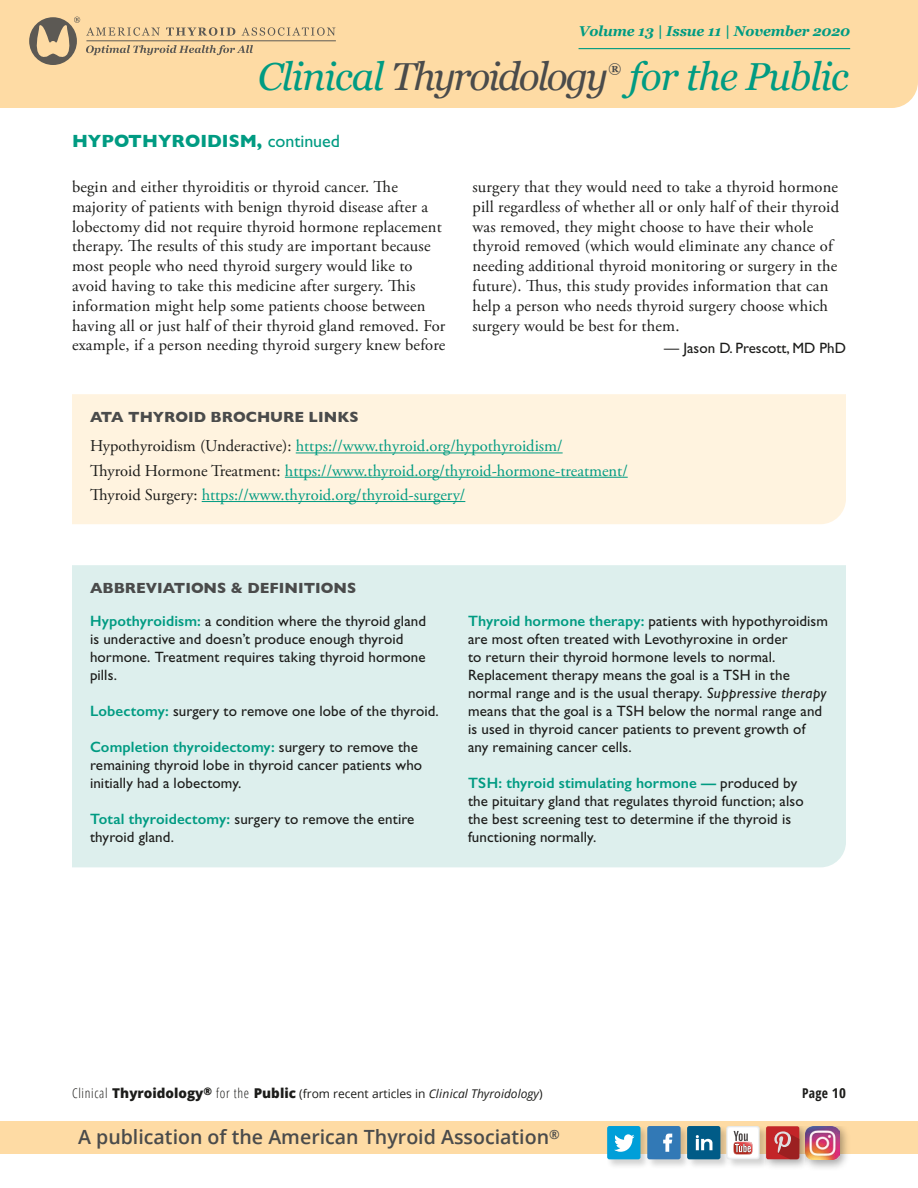
<style>
.page{position:relative;width:918px;height:1188px;background:#fff}
.page>*{position:absolute;margin:0;border:0;box-sizing:border-box;transform-origin:0 0}
.t1{font:italic 39px "Georgia";letter-spacing:-.05em;color:#4a4b4b}
.t2{font:italic 39px "Georgia";letter-spacing:-.025em;color:#009b82}
.t3{font:600 19.65px "Open Sans";color:#4a4b4b}
.t4{font:700 18px "Gill Sans";color:#009b82}
.body_serif{font:16.5px/19.8px "Adobe Garamond Pro";letter-spacing:.01em;color:#1c1c1a}
.body_links{font:16.5px "Adobe Garamond Pro";color:#009b82}
.abbreviations_body{font:15px/18px "Gill Sans Std";letter-spacing:.01em;color:#1c1c1a}
.abbreviations_head{font:700 15px "Gill Sans";color:#4a4b4b}
.question_links{font:700 15px "Gill Sans";color:#4a4b4b}
.body_editor_name{font:15px "Gill Sans Std";color:#1c1c1a}
.t5{font:italic 700 14.25px "Georgia";letter-spacing:-.01em;color:#009b82}
.t6{font:700 13.65px "Georgia";color:#4a4b4b}
.t7{font:700 condensed 13.5px "Open Sans";color:#1c1c1a}
.t8{font:12px "Open Sans";color:#1c1c1a}
.s1{color:#009b82}
.s2{font-family:"Gill Sans Std";font-weight:400}
.s3{color:#1c1c1a}
.s4{font-family:"Gill Sans";font-weight:600;color:#009b82}
.s5{font-family:"Gill Sans";font-style:italic}
.s6{font-weight:300;font-stretch:condensed;font-size:13.5px}
.s7{font-weight:800;font-size:13.5px}
.s8{font-style:italic}
.s9{font-style:inherit}
</style>
<div class="page">
<div style="left:0;top:0;width:918px;height:108px;background:#fedba4"></div>
<hr style="left:579px;top:48px;width:271px;height:1px;background:#009b82">
<hr style="left:86px;top:41px;width:250px;height:1px;background:#4a4b4b">
<svg style="left:86px;top:27px;width:74px;height:9px"></svg>
<svg style="left:166px;top:27px;width:69px;height:9px"></svg>
<svg style="left:242px;top:27px;width:93px;height:9px"></svg>
<svg style="left:29px;top:17px;width:51px;height:48px;background:#b4a07f"></svg>
<svg style="left:86px;top:45px;width:167px;height:10px;background:#ceb58c"></svg>
<div style="left:0;top:1121px;width:918px;height:33px;background:#fedba4"></div>
<div style="left:606px;top:1125px;width:164px;height:45px;background:#1c1c1a;opacity:.2"></div>
<div style="left:687px;top:1126px;width:33px;height:33px;background:#005b87;border-radius:2px"></div>
<svg style="left:696px;top:1135px;width:16px;height:15px"></svg>
<div style="left:607px;top:1126px;width:33px;height:33px;background:#009fd9;border-radius:2px"></div>
<svg style="left:614px;top:1134px;width:21px;height:18px"></svg>
<div style="left:647px;top:1126px;width:34px;height:33px;background:#3279b6;border-radius:2px"></div>
<svg style="left:663px;top:1134px;width:10px;height:18px"></svg>
<svg style="left:726px;top:1126px;width:34px;height:33px"></svg>
<svg style="left:727px;top:1127px;width:32px;height:32px"></svg>
<img style="left:809px;top:1126px;width:38px;height:42px">
<img style="left:809px;top:1126px;width:31px;height:34px">
<img style="left:766px;top:1126px;width:43px;height:44px">
<div style="left:766px;top:1126px;width:33px;height:33px;background:#c32528;border-radius:2px"></div>
<svg style="left:774px;top:1131px;width:25px;height:28px"></svg>
<div style="left:72px;top:565px;width:774px;height:302px;background:#ddefed"></div>
<div style="left:72px;top:394px;width:774px;height:130px;background:#fff3df"></div>
<hr style="left:296px;top:453px;width:267px;height:1px;background:#009b82">
<hr style="left:285px;top:477px;width:343px;height:1px;background:#009b82">
<hr style="left:202px;top:501px;width:263px;height:1px;background:#009b82">
<p class="t5" style="left:579px;top:21px;width:273px">Volume 13 | Issue 11 | November 2020</p>
<h1 class="t1" style="left:258px;top:48px;width:352px"><span class="s1">Clinical</span> Thyroidology</h1>
<p class="t6" style="left:609px;top:58px;width:14px">®</p>
<h1 class="t2" style="left:629px;top:48px;width:221px">for the Public</h1>
<p class="t4" style="left:72px;top:127px;width:270px">HYPOTHYROIDISM, <span class="s2">continued</span></p>
<p class="body_serif" style="left:72px;top:177px;width:375px">begin and either thyroiditis or thyroid cancer. The majority of patients with benign thyroid disease after a lobectomy did not require thyroid hormone replacement therapy. The results of this study are important because most people who need thyroid surgery would like to avoid having to take this medicine after surgery. This information might help some patients choose between having all or just half of their thyroid gland removed. For example, if a person needing thyroid surgery knew before</p>
<p class="body_serif" style="left:472px;top:177px;width:368px">surgery that they would need to take a thyroid hormone pill regardless of whether all or only half of their thyroid was removed, they might choose to have their whole thyroid removed (which would eliminate any chance of needing additional thyroid monitoring or surgery in the future). Thus, this study provides information that can help a person who needs thyroid surgery choose which surgery would be best for them.</p>
<p class="body_editor_name" style="left:664px;top:339px;width:183px">— Jason D. Prescott, MD PhD</p>
<p class="question_links" style="left:90px;top:406px;width:270px">ATA THYROID BROCHURE LINKS</p>
<p class="body_links" style="left:90px;top:436px;width:474px"><span class="s3">Hypothyroidism (Underactive):</span> https://www.thyroid.org/hypothyroidism/</p>
<p class="body_links" style="left:90px;top:460px;width:539px"><span class="s3">Thyroid Hormone Treatment:</span> https://www.thyroid.org/thyroid-hormone-treatment/</p>
<p class="body_links" style="left:90px;top:485px;width:377px"><span class="s3">Thyroid Surgery:</span> https://www.thyroid.org/thyroid-surgery/</p>
<p class="abbreviations_head" style="left:90px;top:577px;width:268px">ABBREVIATIONS &amp; DEFINITIONS</p>
<p class="abbreviations_body" style="left:90px;top:613px;width:338px"><span class="s4">Hypothyroidism:</span> a condition where the thyroid gland is underactive and doesn’t produce enough thyroid hormone. Treatment requires taking thyroid hormone pills.</p>
<p class="abbreviations_body" style="left:90px;top:703px;width:350px"><span class="s4">Lobectomy:</span> surgery to remove one lobe of the thyroid.</p>
<p class="abbreviations_body" style="left:90px;top:739px;width:334px"><span class="s4">Completion thyroidectomy:</span> surgery to remove the remaining thyroid lobe in thyroid cancer patients who initially had a lobectomy.</p>
<p class="abbreviations_body" style="left:90px;top:811px;width:326px"><span class="s4">Total thyroidectomy:</span> surgery to remove the entire thyroid gland.</p>
<p class="abbreviations_body" style="left:468px;top:613px;width:361px"><span class="s4">Thyroid hormone therapy:</span> patients with hypothyroidism are most often treated with Levothyroxine in order<br>to return their thyroid hormone levels to normal.<br>Replacement therapy means the goal is a TSH in the normal range and is the usual therapy. <span class="s5">Suppressive therapy </span>means that the goal is a TSH below the normal range and is used in thyroid cancer patients to prevent growth of any remaining cancer cells.</p>
<p class="abbreviations_body" style="left:468px;top:775px;width:337px"><span class="s4">TSH: thyroid stimulating hormone —</span> produced by the pituitary gland that regulates thyroid function; also the best screening test to determine if the thyroid is functioning normally.</p>
<p class="t8" style="left:72px;top:1086px;width:472px"><span class="s6">Clinical</span> <span class="s7">Thyroidology</span><sup>®</sup> <span class="s6">for the</span> <span class="s7">Public</span> (from recent articles in <span class="s8">Clinical Thyroidology</span>)</p>
<p class="t7" style="left:802px;top:1084px;width:45px">Page <span class="s9">10</span></p>
<h2 class="t3" style="left:78px;top:1123px;width:483px">A publication of the American Thyroid Association<sup>®</sup></h2>
</div>
